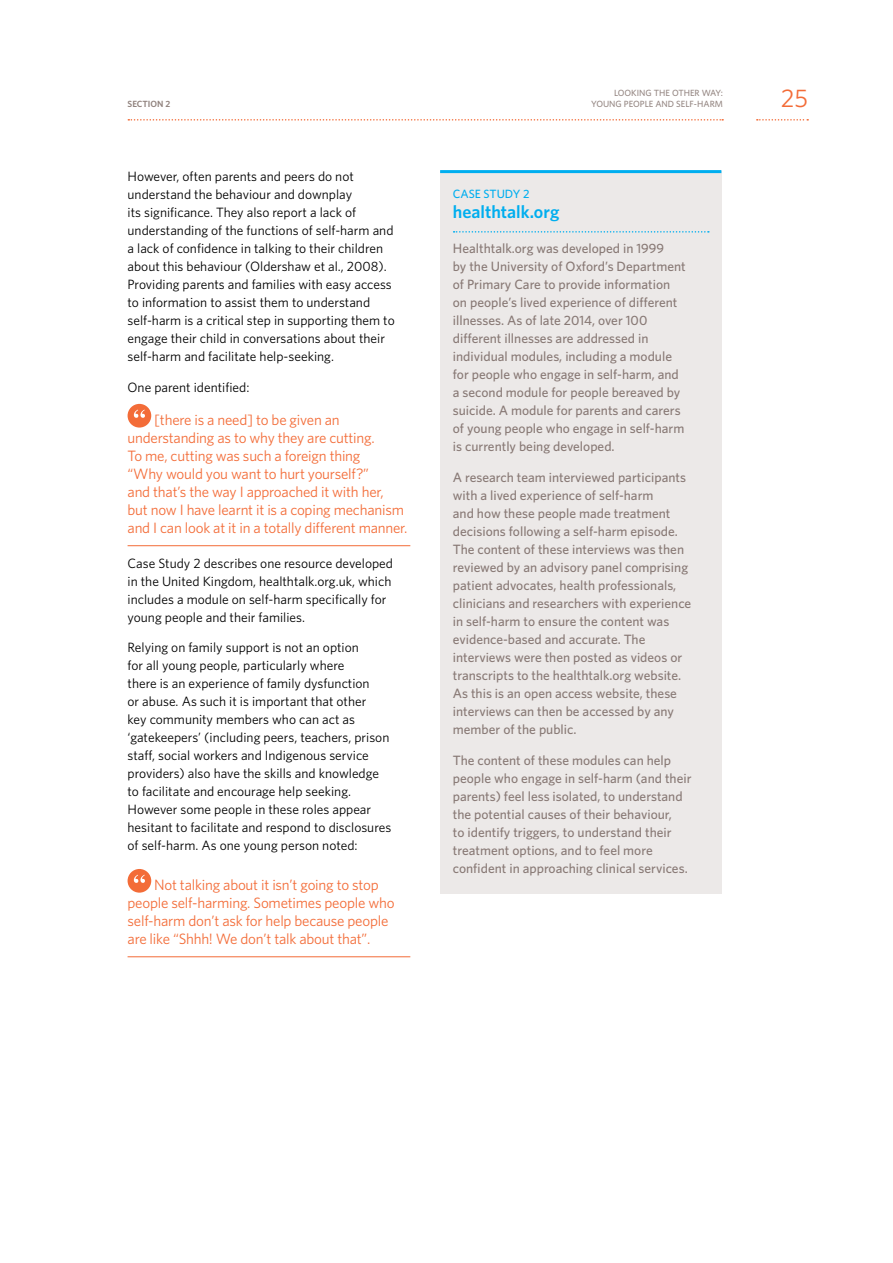
<style>
.page{position:relative;width:893px;height:1263px;background:#fff}
.page>*{position:absolute;margin:0;border:0;box-sizing:border-box;transform-origin:0 0}
.t1{font:25.5px "Whitney";color:#f36c38}
.t2{font:600 18px "Whitney";color:#00aeef}
.t3{font:15px/18px "Whitney";letter-spacing:-.015em;color:#f36c38}
.t4{font:500 13.5px/18px "Whitney";color:#887975}
.t5{font:13.5px/18px "Whitney";color:#000}
.t6{font:500 12px "Whitney";color:#00aeef}
.t7{font:500 9px/10.5px "Whitney";color:#968884;text-align:right}
.t8{font:600 9px "Whitney";color:#91837e}
</style>
<div class="page">
<hr style="left:128px;top:545px;width:282px;height:1px;background:#f36c38">
<hr style="left:128px;top:956px;width:282px;height:1px;background:#f36c38">
<div style="left:128px;top:404px;width:23px;height:24px;background:#f36c38;border-radius:50%"></div>
<svg style="left:134px;top:410px;width:11px;height:8px"></svg>
<div style="left:128px;top:869px;width:23px;height:24px;background:#f36c38;border-radius:50%"></div>
<svg style="left:134px;top:875px;width:11px;height:8px"></svg>
<div style="left:440px;top:172px;width:281px;height:722px;background:#ece9e8"></div>
<hr style="left:440px;top:170px;width:281px;height:3px;background:#00aeef">
<svg style="left:454px;top:231px;width:255px;height:2px"></svg>
<svg style="left:128px;top:119px;width:595px;height:2px"></svg>
<svg style="left:757px;top:119px;width:51px;height:2px"></svg>
<p class="t8" style="left:128px;top:98px;width:44px">SECTION 2</p>
<h1 class="t1" style="left:781px;top:81px;width:29px">25</h1>
<p class="t7" style="left:591px;top:88px;width:133px">LOOKING THE OTHER WAY:<br>YOUNG PEOPLE AND SELF-HARM</p>
<p class="t5" style="left:128px;top:167px;width:269px">However, often parents and peers do not understand the behaviour and downplay<br>its significance. They also report a lack of understanding of the functions of self-harm and a lack of confidence in talking to their children about this behaviour (Oldershaw et al., 2008).<br>Providing parents and families with easy access to information to assist them to understand self-harm is a critical step in supporting them to engage their child in conversations about their self-harm and facilitate help-seeking.</p>
<p class="t5" style="left:128px;top:378px;width:123px">One parent identified:</p>
<p class="t3" style="left:128px;top:410px;width:281px;text-indent:27px">[there is a need] to be given an understanding as to why they are cutting.<br>To me, cutting was such a foreign thing<br>“Why would you want to hurt yourself?”<br>and that’s the way I approached it with her, but now I have learnt it is a coping mechanism and I can look at it in a totally different manner.</p>
<p class="t5" style="left:128px;top:554px;width:267px">Case Study 2 describes one resource developed in the United Kingdom, healthtalk.org.uk, which includes a module on self-harm specifically for young people and their families.</p>
<p class="t5" style="left:128px;top:638px;width:265px">Relying on family support is not an option<br>for all young people, particularly where<br>there is an experience of family dysfunction<br>or abuse. As such it is important that other<br>key community members who can act as ‘gatekeepers’ (including peers, teachers, prison staff, social workers and Indigenous service providers) also have the skills and knowledge to facilitate and encourage help seeking.<br>However some people in these roles appear hesitant to facilitate and respond to disclosures of self-harm. As one young person noted:</p>
<p class="t3" style="left:128px;top:875px;width:268px;text-indent:27px">Not talking about it isn’t going to stop people self-harming. Sometimes people who self-harm don’t ask for help because people are like “Shhh! We don’t talk about that”.</p>
<p class="t6" style="left:453px;top:186px;width:78px">CASE STUDY 2</p>
<h2 class="t2" style="left:453px;top:200px;width:108px">healthtalk.org</h2>
<p class="t4" style="left:453px;top:239px;width:234px">Healthtalk.org was developed in 1999<br>by the University of Oxford’s Department of Primary Care to provide information on people’s lived experience of different illnesses. As of late 2014, over 100 different illnesses are addressed in individual modules, including a module for people who engage in self-harm, and a second module for people bereaved by suicide. A module for parents and carers of young people who engage in self-harm is currently being developed.</p>
<p class="t4" style="left:453px;top:468px;width:240px">A research team interviewed participants with a lived experience of self-harm<br>and how these people made treatment decisions following a self-harm episode.<br>The content of these interviews was then reviewed by an advisory panel comprising patient advocates, health professionals, clinicians and researchers with experience in self-harm to ensure the content was evidence-based and accurate. The interviews were then posted as videos or transcripts to the healthtalk.org website.<br>As this is an open access website, these interviews can then be accessed by any member of the public.</p>
<p class="t4" style="left:453px;top:751px;width:240px">The content of these modules can help people who engage in self-harm (and their parents) feel less isolated, to understand the potential causes of their behaviour,<br>to identify triggers, to understand their treatment options, and to feel more confident in approaching clinical services.</p>
</div>
